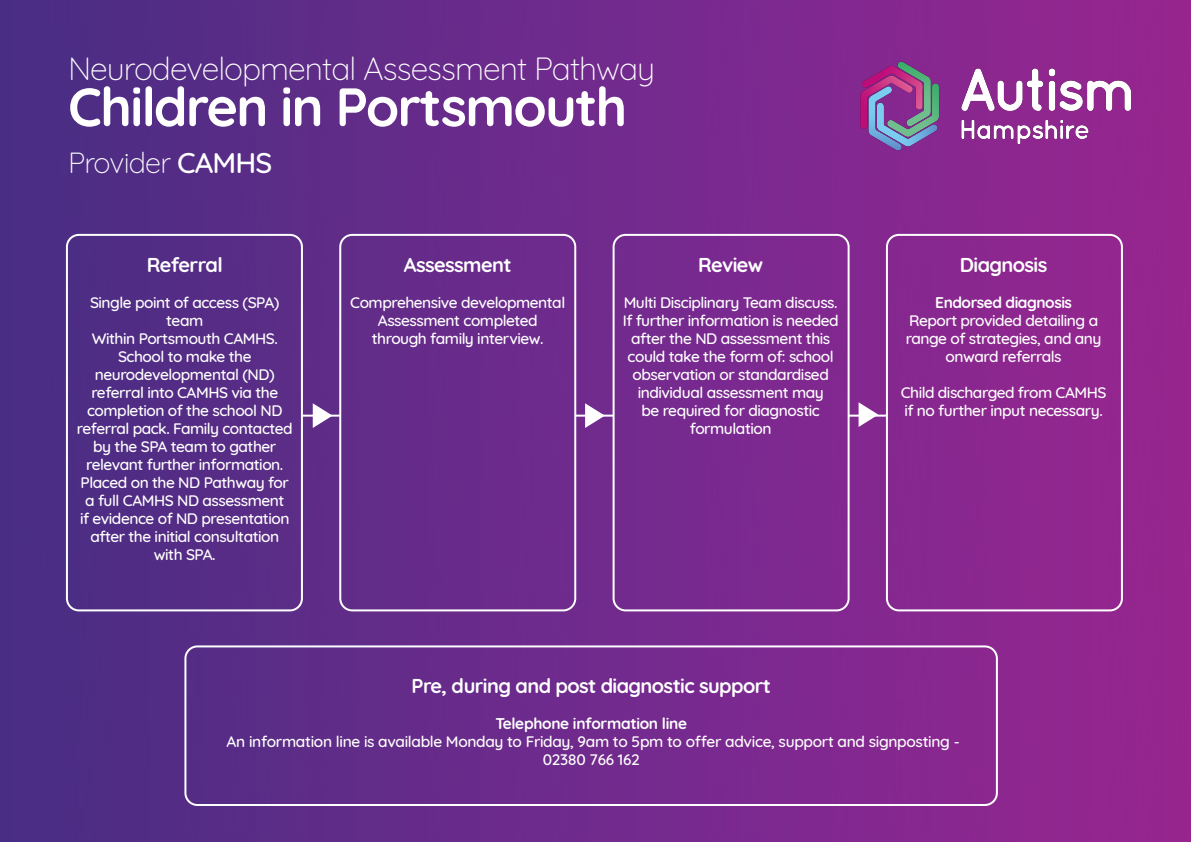
<style>
.page{position:relative;width:1191px;height:842px;background:#fff}
.page>*{position:absolute;margin:0;border:0;box-sizing:border-box;transform-origin:0 0}
.t1{font:700 54px "Quicksand";letter-spacing:-.03em;color:#fff}
.t2{font:300 32px "Quicksand";letter-spacing:-.03em;color:#fff}
.t3{font:300 29px "Quicksand";letter-spacing:-.03em;color:#fff}
.t4{font:700 20px "Quicksand";letter-spacing:-.03em;color:#fff}
.t5{font:500 15.5px/18px "Quicksand";letter-spacing:-.03em;color:#fff;text-align:center}
.t6{font:700 15.5px "Quicksand";letter-spacing:-.02em;color:#fff}
.s1{font-weight:500}
</style>
<div class="page">
<img style="left:0;top:0;width:1191px;height:842px">
<img style="left:846px;top:58px;width:285px;height:104px">
<div style="left:66px;top:234px;width:237px;height:377px;border:2px solid #fff;border-radius:12px"></div>
<hr style="left:302px;top:415px;width:38px;height:2px;background:#fff">
<div style="left:339px;top:234px;width:237px;height:377px;border:2px solid #fff;border-radius:12px"></div>
<div style="left:612px;top:234px;width:237px;height:377px;border:2px solid #fff;border-radius:12px"></div>
<div style="left:886px;top:234px;width:237px;height:377px;border:2px solid #fff;border-radius:12px"></div>
<div style="left:184px;top:645px;width:814px;height:161px;border:2px solid #fff;border-radius:12px"></div>
<hr style="left:576px;top:415px;width:38px;height:2px;background:#fff">
<hr style="left:848px;top:415px;width:38px;height:2px;background:#fff">
<svg style="left:313px;top:403px;width:19px;height:25px"></svg>
<svg style="left:585px;top:403px;width:20px;height:25px"></svg>
<svg style="left:858px;top:402px;width:20px;height:25px"></svg>
<p class="t2" style="left:68px;top:44px;width:588px">Neurodevelopmental Assessment Pathway</p>
<p class="t1" style="left:68px;top:62px;width:561px">Children in Portsmouth</p>
<p class="t3" style="left:68px;top:140px;width:206px">Provider <span class="s1">CAMHS</span></p>
<p class="t4" style="left:147px;top:249px;width:77px">Referral</p>
<p class="t5" style="left:90px;top:292px;width:191px">Single point of access (SPA) team</p>
<p class="t5" style="left:77px;top:328px;width:217px">Within Portsmouth CAMHS.<br>School to make the neurodevelopmental (ND) referral into CAMHS via the completion of the school ND referral pack. Family contacted by the SPA team to gather relevant further information.<br>Placed on the ND Pathway for a full CAMHS ND assessment<br>if evidence of ND presentation after the initial consultation with SPA.</p>
<p class="t4" style="left:404px;top:249px;width:109px">Assessment</p>
<p class="t5" style="left:350px;top:292px;width:216px">Comprehensive developmental<br>Assessment completed through family interview.</p>
<p class="t4" style="left:698px;top:249px;width:67px">Review</p>
<p class="t5" style="left:623px;top:292px;width:215px">Multi Disciplinary Team discuss.</p>
<p class="t5" style="left:622px;top:310px;width:217px">If further information is needed after the ND assessment this could take the form of: school observation or standardised individual assessment may<br>be required for diagnostic formulation</p>
<p class="t4" style="left:959px;top:249px;width:89px">Diagnosis</p>
<p class="t6" style="left:935px;top:290px;width:138px">Endorsed diagnosis</p>
<p class="t5" style="left:905px;top:310px;width:197px">Report provided detailing a range of strategies, and any onward referrals</p>
<p class="t5" style="left:900px;top:382px;width:207px;text-align:left">Child discharged from CAMHS if no further input necessary.</p>
<p class="t4" style="left:411px;top:670px;width:361px">Pre, during and post diagnostic support</p>
<p class="t6" style="left:495px;top:711px;width:193px">Telephone information line</p>
<p class="t5" style="left:227px;top:731px;width:734px">An information line is available Monday to Friday, 9am to 5pm to offer advice, support and signposting -<br>02380 766 162</p>
</div>
